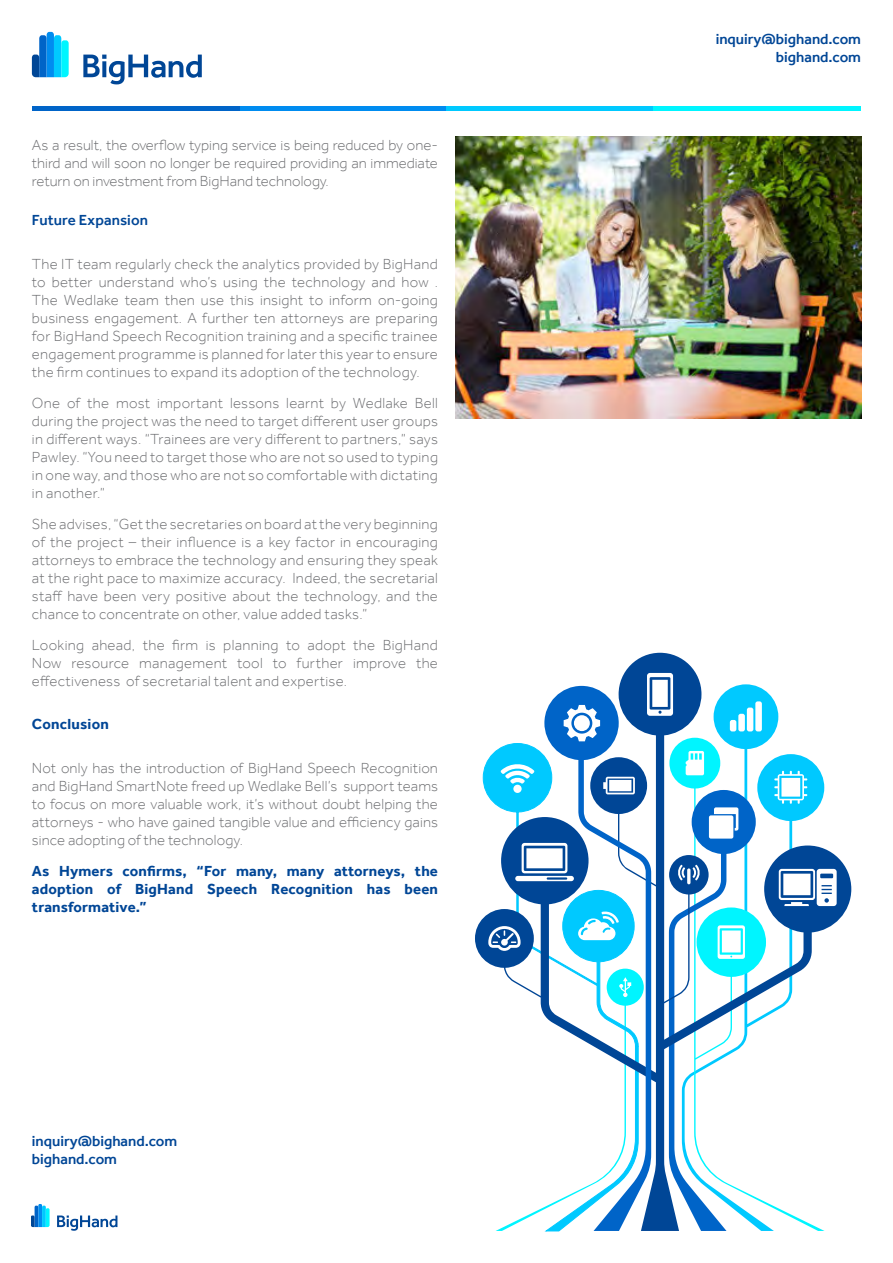
<style>
.page{position:relative;width:893px;height:1263px;background:#fff}
.page>*{position:absolute;margin:0;border:0;box-sizing:border-box;transform-origin:0 0}
.t1{font:300 15px/18px "Effra";letter-spacing:.015em;color:#6d6e71;text-align:justify}
.t2{font:700 15px/18px "Effra";letter-spacing:.01em;color:#004696;text-align:justify}
.t3{font:500 15px/18px "Effra";color:#004696;text-align:right}
</style>
<div class="page">
<svg style="left:32px;top:32px;width:37px;height:45px"></svg>
<svg style="left:83px;top:55px;width:119px;height:29px"></svg>
<div style="left:239px;top:106px;width:207px;height:5px;background:#008cf0"></div>
<div style="left:32px;top:106px;width:207px;height:5px;background:#0064c8"></div>
<div style="left:446px;top:106px;width:208px;height:5px;background:#00c9ff"></div>
<div style="left:654px;top:106px;width:207px;height:5px;background:#00f5ff"></div>
<svg style="left:32px;top:1204px;width:18px;height:23px"></svg>
<svg style="left:57px;top:1215px;width:60px;height:16px"></svg>
<svg style="left:475px;top:653px;width:376px;height:578px"></svg>
<svg style="left:544px;top:686px;width:107px;height:545px"></svg>
<svg style="left:647px;top:673px;width:26px;height:43px"></svg>
<svg style="left:515px;top:843px;width:59px;height:38px"></svg>
<svg style="left:779px;top:869px;width:58px;height:37px"></svg>
<div style="left:513px;top:785px;width:9px;height:8px;background:#fff;border-radius:50%"></div>
<svg style="left:501px;top:762px;width:33px;height:22px"></svg>
<svg style="left:730px;top:701px;width:32px;height:30px"></svg>
<svg style="left:603px;top:777px;width:32px;height:17px"></svg>
<svg style="left:564px;top:705px;width:36px;height:36px"></svg>
<svg style="left:488px;top:926px;width:33px;height:25px"></svg>
<svg style="left:669px;top:790px;width:87px;height:441px"></svg>
<svg style="left:578px;top:910px;width:41px;height:30px"></svg>
<svg style="left:774px;top:770px;width:34px;height:34px"></svg>
<svg style="left:496px;top:977px;width:136px;height:254px"></svg>
<svg style="left:686px;top:751px;width:18px;height:24px"></svg>
<img style="left:455px;top:137px;width:406px;height:282px">
<p class="t1" style="left:32px;top:136px;width:408px">As a result, the overflow typing service is being reduced by one&shy;third and will soon no longer be required providing an immediate return on investment from BigHand technology.</p>
<p class="t3" style="left:32px;top:211px;width:118px">Future Expansion</p>
<p class="t1" style="left:32px;top:255px;width:408px">The IT team regularly check the analytics provided by BigHand to better understand who’s using the technology and how .<br>The Wedlake team then use this insight to inform on-going business engagement. A further ten attorneys are preparing for BigHand Speech Recognition training and a specific trainee engagement programme is planned for later this year to ensure the firm continues to expand its adoption of the technology.</p>
<p class="t1" style="left:32px;top:394px;width:408px">One of the most important lessons learnt by Wedlake Bell during the project was the need to target different user groups in different ways. “Trainees are very different to partners,” says Pawley. “You need to target those who are not so used to typing in one way, and those who are not so comfortable with dictating in another.”</p>
<p class="t1" style="left:32px;top:515px;width:408px">She advises, “Get the secretaries on board at the very beginning of the project – their influence is a key factor in encouraging attorneys to embrace the technology and ensuring they speak at the right pace to maximize accuracy. Indeed, the secretarial staff have been very positive about the technology, and the chance to concentrate on other, value added tasks.”</p>
<p class="t1" style="left:32px;top:636px;width:408px">Looking ahead, the firm is planning to adopt the BigHand Now resource management tool to further improve the effectiveness of secretarial talent and expertise.</p>
<p class="t2" style="left:32px;top:715px;width:79px">Conclusion</p>
<p class="t1" style="left:32px;top:759px;width:408px">Not only has the introduction of BigHand Speech Recognition and BigHand SmartNote freed up Wedlake Bell’s support teams to focus on more valuable work, it’s without doubt helping the attorneys - who have gained tangible value and efficiency gains since adopting of the technology.</p>
<p class="t2" style="left:32px;top:861px;width:408px">As Hymers confirms, “For many, many attorneys, the adoption of BigHand Speech Recognition has been transformative.”</p>
<p class="t3" style="left:32px;top:1132px;width:147px;text-align:left">inquiry@bighand.com bighand.com</p>
<p class="t3" style="left:716px;top:30px;width:147px">inquiry@bighand.com bighand.com</p>
</div>
